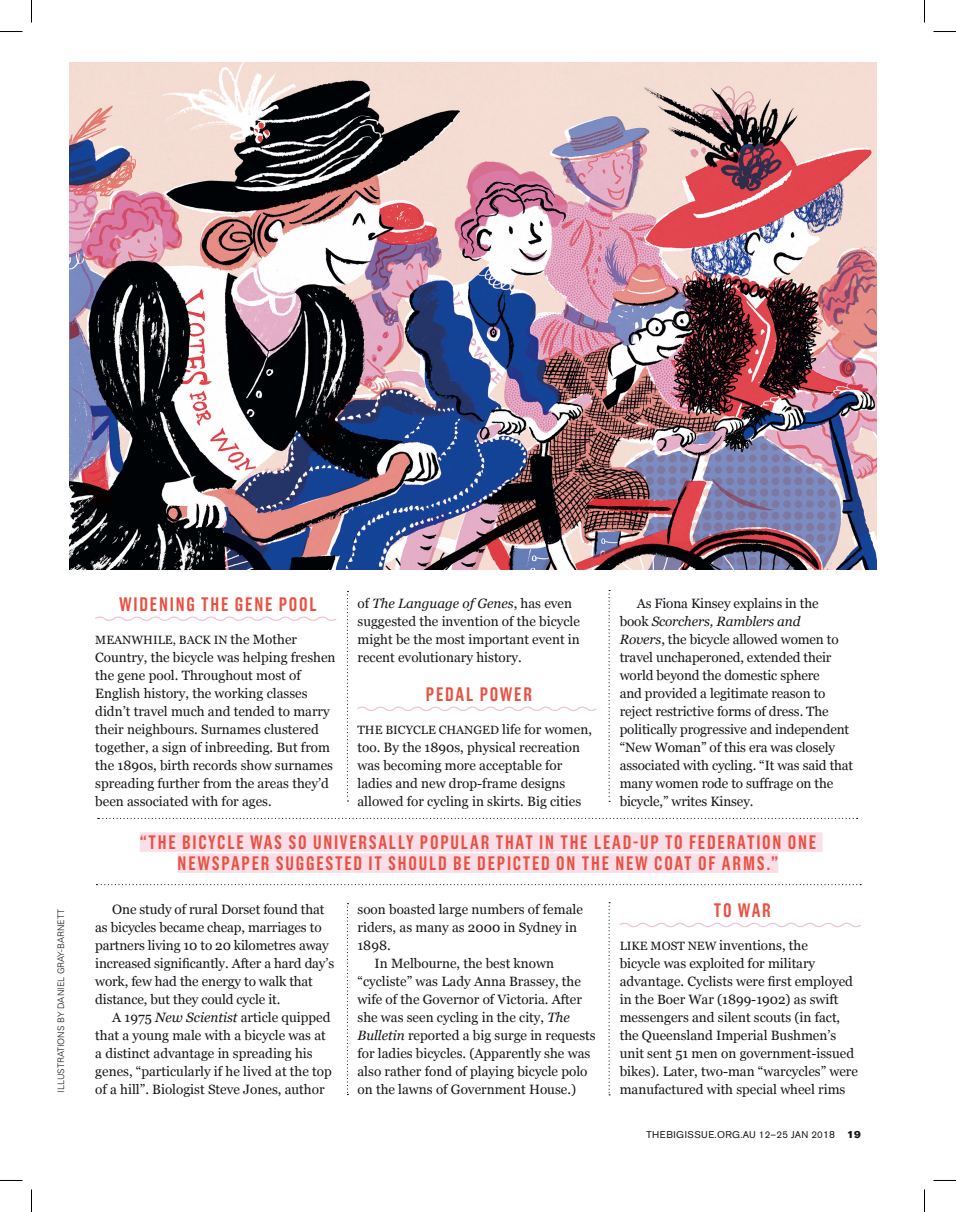
<style>
.page{position:relative;width:956px;height:1212px;background:#fff}
.page>*{position:absolute;margin:0;border:0;box-sizing:border-box;transform-origin:0 0}
.t1{font:600 19.5px/21px "Grotzec Cond";letter-spacing:.09em;color:#e95041;text-align:center}
.t2{font:13.5px/18px "Georgia";color:#15161a}
.t3{font:12px "Georgia";color:#15161a}
.t4{font:9.75px "Akzidenz Grotesk BE";letter-spacing:.04em;color:#15161a}
.t5{font:300 9px "Univers";color:#15161a}
.s1{font-size:13.5px}
.s2{font-style:italic}
.s3{font-size:12px}
.s4{font-size:10.2px}
.s5{font-family:"Akzidenz Grotesk BE Super";font-size:10.2px}
</style>
<div class="page">
<svg style="left:95px;top:616px;width:242px;height:5px"></svg>
<hr style="left:10px;top:341px;width:1px;height:81px;background:#fadfe9">
<svg style="left:347px;top:591px;width:1px;height:210px"></svg>
<svg style="left:608px;top:590px;width:2px;height:211px"></svg>
<svg style="left:357px;top:706px;width:240px;height:5px"></svg>
<svg style="left:619px;top:922px;width:242px;height:6px"></svg>
<div style="left:140px;top:832px;width:682px;height:19px;background:#fadfe9"></div>
<div style="left:178px;top:853px;width:600px;height:19px;background:#fadfe9"></div>
<svg style="left:347px;top:903px;width:1px;height:190px"></svg>
<svg style="left:608px;top:902px;width:2px;height:193px"></svg>
<img style="left:70px;top:63px;width:806px;height:506px">
<svg style="left:0;top:31px;width:22px;height:1px"></svg>
<svg style="left:933px;top:31px;width:23px;height:1px"></svg>
<svg style="left:31px;top:0;width:1px;height:22px"></svg>
<svg style="left:31px;top:1189px;width:1px;height:22px"></svg>
<svg style="left:924px;top:0;width:1px;height:22px"></svg>
<svg style="left:924px;top:1189px;width:1px;height:22px"></svg>
<p class="t5" style="left:56px;top:1092px;width:185px;rotate:-90deg">ILLUSTRATIONS BY DANIEL GRAY-BARNETT</p>
<h1 class="t1" style="left:119px;top:593px;width:199px">WIDENING THE GENE POOL</h1>
<p class="t3" style="left:95px;top:631px;width:203px">MEANWHILE, BACK IN <span class="s1">the Mother</span></p>
<p class="t2" style="left:95px;top:647px;width:242px">Country, the bicycle was helping freshen the gene pool. Throughout most of English history, the working classes didn’t travel much and tended to marry their neighbours. Surnames clustered together, a sign of inbreeding. But from the 1890s, birth records show surnames spreading further from the areas they’d been associated with for ages.</p>
<p class="t2" style="left:357px;top:593px;width:224px">of <span class="s2">The Language of Genes</span>, has even suggested the invention of the bicycle might be the most important event in recent evolutionary history.</p>
<h1 class="t1" style="left:426px;top:683px;width:108px">PEDAL POWER</h1>
<p class="t3" style="left:357px;top:721px;width:236px">THE BICYCLE CHANGED <span class="s1">life for women,</span></p>
<p class="t2" style="left:357px;top:737px;width:225px">too. By the 1890s, physical recreation was becoming more acceptable for ladies and new drop-frame designs allowed for cycling in skirts. Big cities</p>
<p class="t2" style="left:620px;top:593px;width:235px;text-indent:17px">As Fiona Kinsey explains in the<br>book <span class="s2">Scorchers, Ramblers and<br>Rovers</span>, the bicycle allowed women to travel unchaperoned, extended their world beyond the domestic sphere<br>and provided a legitimate reason to reject restrictive forms of dress. The politically progressive and independent “New Woman” of this era was closely associated with cycling. “It was said that many women rode to suffrage on the bicycle,” writes Kinsey.</p>
<h1 class="t1" style="left:140px;top:831px;width:678px">“THE BICYCLE WAS SO UNIVERSALLY POPULAR THAT IN THE LEAD-UP TO FEDERATION ONE<br>NEWSPAPER SUGGESTED IT SHOULD BE DEPICTED ON THE NEW COAT OF ARMS.”</h1>
<p class="t2" style="left:95px;top:899px;width:240px;text-indent:17px">One study of rural Dorset found that as bicycles became cheap, marriages to partners living 10 to 20 kilometres away increased significantly. After a hard day’s work, few had the energy to walk that distance, but they could cycle it.</p>
<p class="t2" style="left:95px;top:1007px;width:238px;text-indent:17px">A 1975 <span class="s2">New Scientist</span> article quipped that a young male with a bicycle was at a distinct advantage in spreading his genes, “particularly if he lived at the top of a hill”. Biologist Steve Jones, author</p>
<p class="t2" style="left:357px;top:899px;width:227px">soon boasted large numbers of female</p>
<p class="t2" style="left:357px;top:917px;width:221px">riders, as many as 2000 in Sydney in</p>
<p class="t2" style="left:357px;top:935px;width:35px">1898.</p>
<p class="t2" style="left:374px;top:953px;width:181px">In Melbourne, the best known</p>
<p class="t2" style="left:357px;top:971px;width:225px">“cycliste” was Lady Anna Brassey, the</p>
<p class="t2" style="left:357px;top:989px;width:226px">wife of the Governor of Victoria. After</p>
<p class="t2" style="left:357px;top:1007px;width:214px">she was seen cycling in the city, <span class="s2">The</span></p>
<p class="t2" style="left:357px;top:1025px;width:240px"><span class="s2">Bulletin</span> reported a big surge in requests</p>
<p class="t2" style="left:357px;top:1043px;width:234px">for ladies bicycles. (Apparently she was</p>
<p class="t2" style="left:357px;top:1061px;width:231px">also rather fond of playing bicycle polo</p>
<p class="t2" style="left:357px;top:1079px;width:220px">on the lawns of Government House.)</p>
<h1 class="t1" style="left:714px;top:899px;width:59px">TO WAR</h1>
<p class="t2" style="left:620px;top:935px;width:240px"><span class="s3">LIKE MOST NEW</span> inventions, the<br>bicycle was exploited for military advantage. Cyclists were first employed in the Boer War (1899-1902) as swift messengers and silent scouts (in fact, the Queensland Imperial Bushmen’s unit sent 51 men on government-issued bikes). Later, two-man “warcycles” were manufactured with special wheel rims</p>
<p class="t4" style="left:647px;top:1128px;width:216px">THEBIGISSUE.ORG.AU 12–25 JAN 20<span class="s4">18</span> <span class="s5">19</span></p>
</div>
